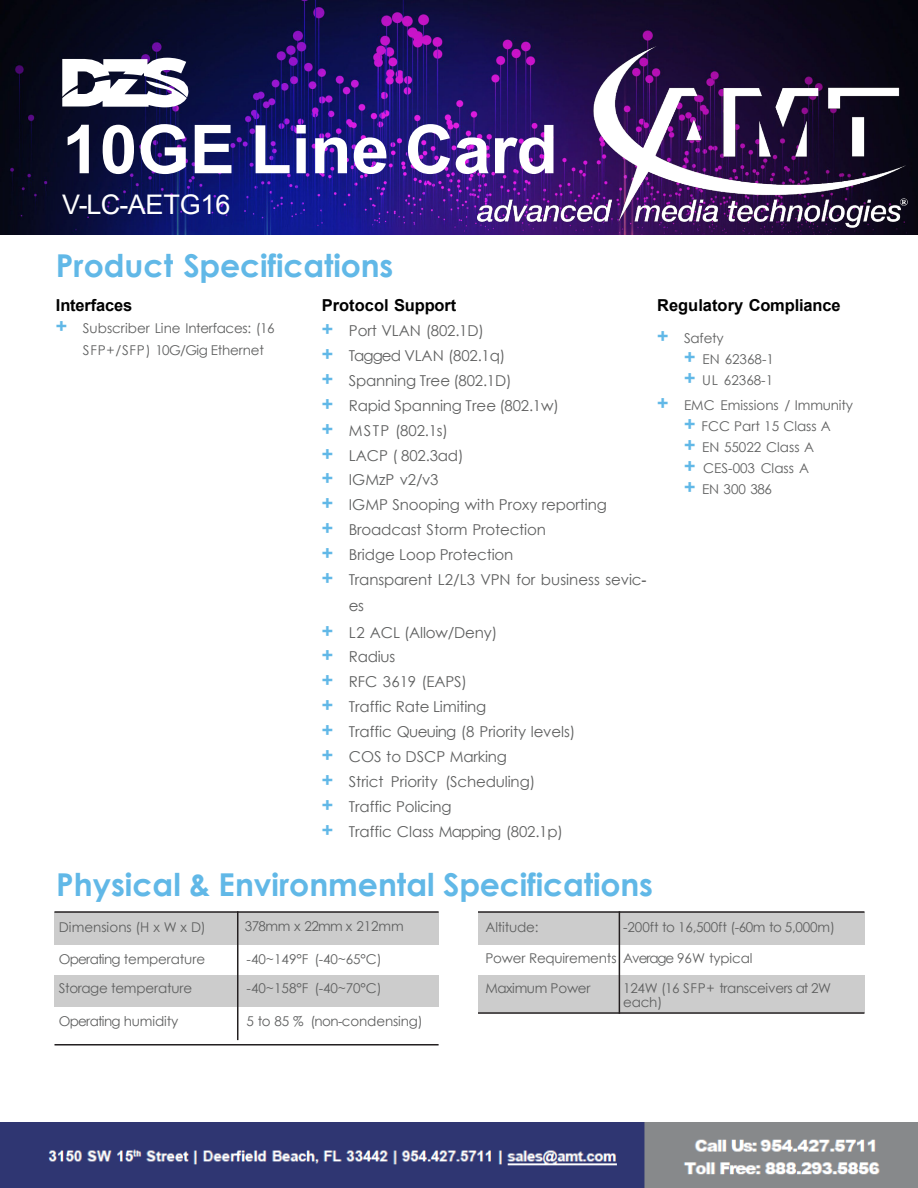
<style>
.page{position:relative;width:918px;height:1188px;background:#fff}
.page>*{position:absolute;margin:0;border:0;box-sizing:border-box;transform-origin:0 0}
.t1{font:700 67.5px "Arial";color:#fff}
.t2{font:700 31.5px "Century Gothic";letter-spacing:-.005em;color:#61b8e7}
.t3{font:27px "Arial";letter-spacing:-.005em;color:#fff}
.t4{font:700 16.5px "Arial";letter-spacing:-.01em;color:#000}
.t5{font:15px/25.5px "Century Gothic";letter-spacing:-.01em;color:#5f6060}
.t6{font:15px "Century Gothic";letter-spacing:.04em;color:#5f6060}
.t7{font:13.5px/21.9px "Century Gothic";letter-spacing:-.015em;color:#5f6060}
.t8{font:13.5px "Century Gothic";letter-spacing:-.04em;color:#5f6060}
.s1{font-family:"Arial";font-weight:700;font-size:19.5px;color:#61b8e7}
</style>
<div class="page">
<div style="left:54px;top:912px;width:184px;height:32px;background:#ccc"></div>
<div style="left:238px;top:912px;width:201px;height:32px;background:#ccc"></div>
<div style="left:54px;top:975px;width:184px;height:31px;background:#ccc"></div>
<div style="left:238px;top:975px;width:201px;height:31px;background:#ccc"></div>
<hr style="left:237px;top:911px;width:1px;height:129px;background:#231f20">
<hr style="left:54px;top:911px;width:385px;height:2px;background:#231f20">
<div style="left:478px;top:912px;width:141px;height:32px;background:#ccc"></div>
<div style="left:619px;top:912px;width:245px;height:32px;background:#ccc"></div>
<div style="left:478px;top:975px;width:141px;height:38px;background:#ccc"></div>
<div style="left:619px;top:975px;width:245px;height:38px;background:#ccc"></div>
<hr style="left:619px;top:911px;width:1px;height:103px;background:#231f20">
<hr style="left:478px;top:911px;width:386px;height:2px;background:#231f20">
<hr style="left:478px;top:1012px;width:386px;height:2px;background:#231f20">
<hr style="left:54px;top:1044px;width:385px;height:2px;background:#231f20">
<img style="left:0;top:0;width:918px;height:235px">
<svg style="left:62px;top:58px;width:126px;height:49px"></svg>
<img style="left:0;top:1122px;width:918px;height:66px">
<img style="left:478px;top:47px;width:430px;height:180px">
<h2 class="t1" style="left:62px;top:102px;width:497px">10GE Line Card</h2>
<p class="t3" style="left:62px;top:186px;width:170px">V-LC-AETG16</p>
<p class="t2" style="left:56px;top:241px;width:339px">Product Specifications</p>
<p class="t4" style="left:56px;top:293px;width:78px">Interfaces</p>
<p class="t4" style="left:322px;top:293px;width:136px">Protocol Support</p>
<p class="t5" style="left:322px;top:318px;width:164px"><span class="s1">+</span> Port VLAN (802.1D)</p>
<p class="t5" style="left:322px;top:343px;width:185px"><span class="s1">+</span> Tagged VLAN (802.1q)</p>
<p class="t5" style="left:322px;top:367px;width:191px"><span class="s1">+</span> Spanning Tree (802.1D)</p>
<p class="t5" style="left:322px;top:392px;width:239px"><span class="s1">+</span> Rapid Spanning Tree (802.1w)</p>
<p class="t6" style="left:322px;top:420px;width:128px"><span class="s1">+</span> MSTP (802.1s)</p>
<p class="t5" style="left:322px;top:442px;width:143px"><span class="s1">+</span> LACP ( 802.3ad)</p>
<p class="t5" style="left:322px;top:467px;width:118px"><span class="s1">+</span> IGMzP v2/v3</p>
<p class="t5" style="left:322px;top:492px;width:286px"><span class="s1">+</span> IGMP Snooping with Proxy reporting</p>
<p class="t5" style="left:322px;top:517px;width:225px"><span class="s1">+</span> Broadcast Storm Protection</p>
<p class="t5" style="left:322px;top:542px;width:193px"><span class="s1">+</span> Bridge Loop Protection</p>
<p class="t5" style="left:349px;top:567px;width:299px;text-indent:-27px"><span class="s1">+</span> Transparent L2/L3 VPN for business sevic&shy;es</p>
<p class="t5" style="left:322px;top:619px;width:177px"><span class="s1">+</span> L2 ACL (Allow/Deny)</p>
<p class="t5" style="left:322px;top:644px;width:75px"><span class="s1">+</span> Radius</p>
<p class="t5" style="left:322px;top:669px;width:147px"><span class="s1">+</span> RFC 3619 (EAPS)</p>
<p class="t5" style="left:322px;top:694px;width:166px"><span class="s1">+</span> Traffic Rate Limiting</p>
<p class="t5" style="left:322px;top:719px;width:255px"><span class="s1">+</span> Traffic Queuing (8 Priority levels)</p>
<p class="t5" style="left:322px;top:744px;width:187px"><span class="s1">+</span> COS to DSCP Marking</p>
<p class="t5" style="left:322px;top:769px;width:215px"><span class="s1">+</span> Strict Priority (Scheduling)</p>
<p class="t5" style="left:322px;top:793px;width:131px"><span class="s1">+</span> Traffic Policing</p>
<p class="t5" style="left:322px;top:818px;width:243px"><span class="s1">+</span> Traffic Class Mapping (802.1p)</p>
<p class="t7" style="left:83px;top:317px;width:193px;text-indent:-27px"><span class="s1">+</span> Subscriber Line Interfaces: (16<br>SFP+/SFP) 10G/Gig Ethernet</p>
<p class="t4" style="left:657px;top:293px;width:185px">Regulatory Compliance</p>
<p class="t7" style="left:657px;top:327px;width:68px"><span class="s1">+</span> Safety</p>
<p class="t7" style="left:684px;top:348px;width:91px"><span class="s1">+</span> EN 62368-1</p>
<p class="t7" style="left:684px;top:369px;width:91px"><span class="s1">+</span> UL 62368-1</p>
<p class="t7" style="left:657px;top:394px;width:197px"><span class="s1">+</span> EMC Emissions / Immunity</p>
<p class="t7" style="left:684px;top:415px;width:148px"><span class="s1">+</span> FCC Part 15 Class A</p>
<p class="t7" style="left:684px;top:436px;width:131px"><span class="s1">+</span> EN 55022 Class A</p>
<p class="t7" style="left:684px;top:457px;width:127px"><span class="s1">+</span> CES-003 Class A</p>
<p class="t7" style="left:684px;top:478px;width:89px"><span class="s1">+</span> EN 300 386</p>
<p class="t2" style="left:56px;top:861px;width:598px">Physical &amp; Environmental Specifications</p>
<p class="t7" style="left:59px;top:916px;width:149px">Dimensions (H x W x D)</p>
<p class="t8" style="left:245px;top:917px;width:160px">378mm x 22mm x 212mm</p>
<p class="t7" style="left:59px;top:948px;width:148px">Operating temperature</p>
<p class="t7" style="left:247px;top:948px;width:137px">-40~149°F (-40~65°C)</p>
<p class="t7" style="left:59px;top:977px;width:135px">Storage temperature</p>
<p class="t7" style="left:247px;top:977px;width:137px">-40~158°F (-40~70°C)</p>
<p class="t8" style="left:59px;top:1012px;width:121px">Operating humidity</p>
<p class="t7" style="left:247px;top:1010px;width:178px">5 to 85 % (non-condensing)</p>
<p class="t7" style="left:485px;top:916px;width:55px">Altitude:</p>
<p class="t7" style="left:623px;top:916px;width:213px">-200ft to 16,500ft (-60m to 5,000m)</p>
<p class="t7" style="left:485px;top:947px;width:133px">Power Requirements</p>
<p class="t7" style="left:623px;top:947px;width:131px">Average 96W typical</p>
<p class="t7" style="left:485px;top:977px;width:107px">Maximum Power</p>
<p class="t7" style="left:623px;top:982px;width:210px;line-height:13.5px">124W (16 SFP+ transceivers at 2W each)</p>
</div>
